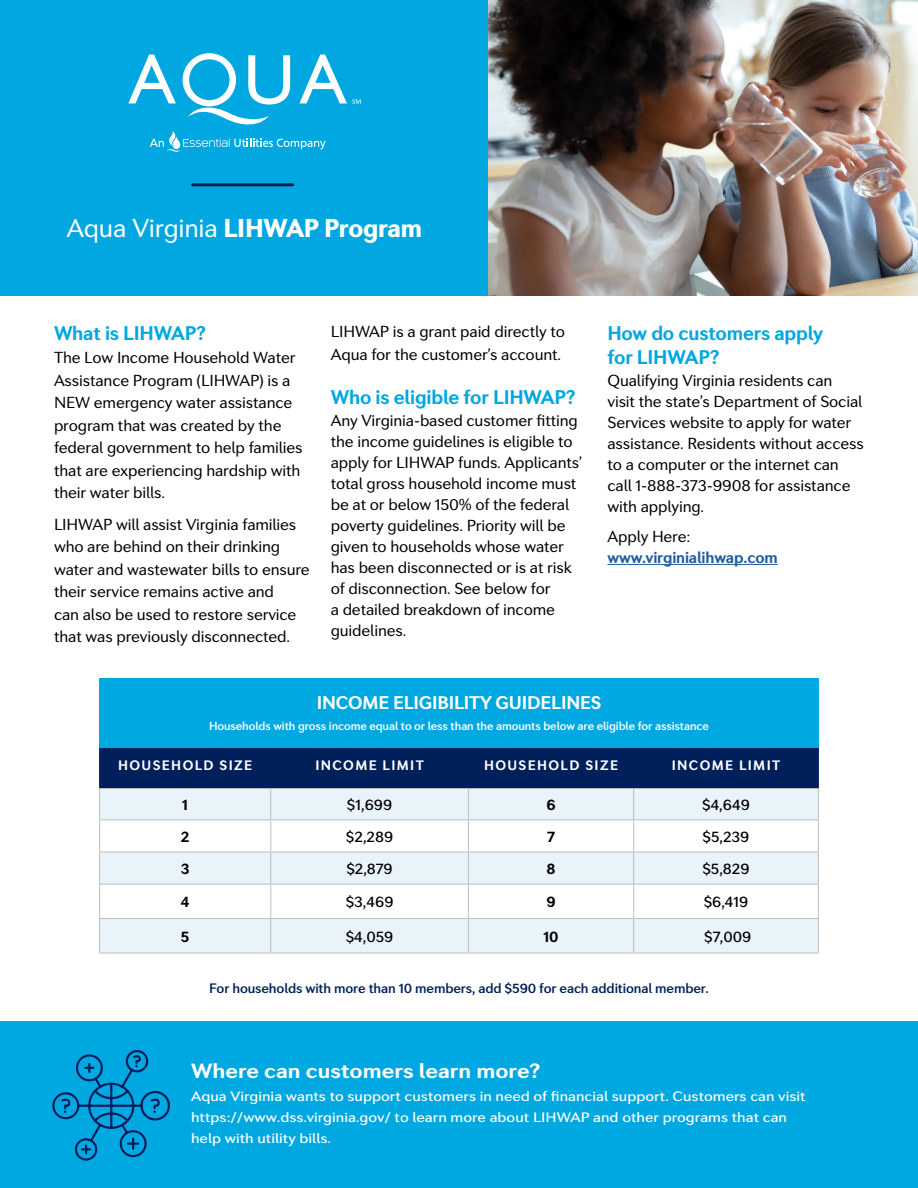
<style>
.page{position:relative;width:918px;height:1188px;background:#fff}
.page>*{position:absolute;margin:0;border:0;box-sizing:border-box;transform-origin:0 0}
.t1{font:800 25.5px "Seconda";letter-spacing:-.01em;color:#fff}
.t2{font:700 20.25px "Seconda";color:#fff;scale:1.11 1}
.t3{font:700 19.5px/24px "Seconda";letter-spacing:-.01em;color:#00a7e1}
.t4{font:700 18.15px "Seconda";letter-spacing:-.01em;color:#fefefe}
.t5{font:15.75px/21px "Seconda";letter-spacing:-.01em;color:#000}
.t6{font:700 15.75px "Seconda";letter-spacing:-.01em;color:#215e9e}
.t7{font:500 15px "Seconda";color:#000}
.t8{font:700 15px "Seconda";color:#000}
.t9{font:500 13.5px/21px "Seconda";color:#fff;scale:1.11 1}
.t10{font:600 13.5px "Seconda";letter-spacing:-.01em;color:#002258}
.t11{font:700 13.5px "Seconda";letter-spacing:.1em;color:#fff}
.t12{font:600 11.55px "Seconda";letter-spacing:-.01em;color:#fefefe}
.s1{font-weight:400}
</style>
<div class="page">
<div style="left:0;top:0;width:918px;height:296px;background:#00a7e1"></div>
<svg style="left:128px;top:53px;width:233px;height:99px"></svg>
<div style="left:0;top:1022px;width:918px;height:166px;background:#00a8e2"></div>
<hr style="left:608px;top:564px;width:170px;height:1px;background:#215e9e">
<img style="left:488px;top:0;width:430px;height:296px">
<hr style="left:193px;top:183px;width:100px;height:3px;background:#00205c">
<svg style="left:52px;top:1050px;width:118px;height:111px"></svg>
<div style="left:100px;top:747px;width:718px;height:40px;background:#00205c"></div>
<svg style="left:100px;top:788px;width:718px;height:165px;fill:#e9f3fa"></svg>
<hr style="left:99px;top:819px;width:172px;height:1px;background:#bcbec0">
<hr style="left:271px;top:819px;width:197px;height:1px;background:#bcbec0">
<hr style="left:468px;top:819px;width:166px;height:1px;background:#bcbec0">
<hr style="left:634px;top:819px;width:185px;height:1px;background:#bcbec0">
<hr style="left:99px;top:852px;width:172px;height:1px;background:#bcbec0">
<hr style="left:271px;top:852px;width:197px;height:1px;background:#bcbec0">
<hr style="left:468px;top:852px;width:166px;height:1px;background:#bcbec0">
<hr style="left:634px;top:852px;width:185px;height:1px;background:#bcbec0">
<hr style="left:99px;top:884px;width:172px;height:1px;background:#bcbec0">
<hr style="left:271px;top:884px;width:197px;height:1px;background:#bcbec0">
<hr style="left:468px;top:884px;width:166px;height:1px;background:#bcbec0">
<hr style="left:634px;top:884px;width:185px;height:1px;background:#bcbec0">
<hr style="left:99px;top:918px;width:172px;height:1px;background:#bcbec0">
<hr style="left:271px;top:918px;width:197px;height:1px;background:#bcbec0">
<hr style="left:468px;top:918px;width:166px;height:1px;background:#bcbec0">
<hr style="left:634px;top:918px;width:185px;height:1px;background:#bcbec0">
<hr style="left:99px;top:953px;width:172px;height:1px;background:#bcbec0">
<hr style="left:271px;top:953px;width:197px;height:1px;background:#bcbec0">
<hr style="left:468px;top:953px;width:166px;height:1px;background:#bcbec0">
<hr style="left:634px;top:953px;width:185px;height:1px;background:#bcbec0">
<hr style="left:99px;top:742px;width:1px;height:45px;background:#00205c">
<hr style="left:270px;top:742px;width:1px;height:45px;background:#00205c">
<hr style="left:468px;top:742px;width:1px;height:45px;background:#00205c">
<hr style="left:633px;top:742px;width:1px;height:45px;background:#00205c">
<hr style="left:818px;top:742px;width:1px;height:45px;background:#00205c">
<hr style="left:99px;top:787px;width:172px;height:1px;background:#000">
<hr style="left:271px;top:787px;width:197px;height:1px;background:#000">
<hr style="left:468px;top:787px;width:166px;height:1px;background:#000">
<hr style="left:634px;top:787px;width:185px;height:1px;background:#000">
<hr style="left:99px;top:788px;width:1px;height:31px;background:#bcbec0">
<hr style="left:270px;top:788px;width:1px;height:31px;background:#bcbec0">
<hr style="left:468px;top:788px;width:1px;height:31px;background:#bcbec0">
<hr style="left:633px;top:788px;width:1px;height:31px;background:#bcbec0">
<hr style="left:818px;top:788px;width:1px;height:31px;background:#bcbec0">
<hr style="left:99px;top:820px;width:1px;height:32px;background:#bcbec0">
<hr style="left:270px;top:820px;width:1px;height:32px;background:#bcbec0">
<hr style="left:468px;top:820px;width:1px;height:32px;background:#bcbec0">
<hr style="left:633px;top:820px;width:1px;height:32px;background:#bcbec0">
<hr style="left:818px;top:820px;width:1px;height:32px;background:#bcbec0">
<hr style="left:99px;top:852px;width:1px;height:32px;background:#bcbec0">
<hr style="left:270px;top:852px;width:1px;height:32px;background:#bcbec0">
<hr style="left:468px;top:852px;width:1px;height:32px;background:#bcbec0">
<hr style="left:633px;top:852px;width:1px;height:32px;background:#bcbec0">
<hr style="left:818px;top:852px;width:1px;height:32px;background:#bcbec0">
<hr style="left:99px;top:885px;width:1px;height:33px;background:#bcbec0">
<hr style="left:270px;top:885px;width:1px;height:33px;background:#bcbec0">
<hr style="left:468px;top:885px;width:1px;height:33px;background:#bcbec0">
<hr style="left:633px;top:885px;width:1px;height:33px;background:#bcbec0">
<hr style="left:818px;top:885px;width:1px;height:33px;background:#bcbec0">
<hr style="left:99px;top:919px;width:1px;height:34px;background:#bcbec0">
<hr style="left:270px;top:919px;width:1px;height:34px;background:#bcbec0">
<hr style="left:468px;top:919px;width:1px;height:34px;background:#bcbec0">
<hr style="left:633px;top:919px;width:1px;height:34px;background:#bcbec0">
<hr style="left:818px;top:919px;width:1px;height:34px;background:#bcbec0">
<div style="left:99px;top:678px;width:720px;height:69px;background:#00a8e2"></div>
<h1 class="t1" style="left:67px;top:213px;width:357px"><span class="s1">Aqua Virginia</span> LIHWAP Program</h1>
<p class="t3" style="left:54px;top:321px;width:153px">What is LIHWAP?</p>
<p class="t5" style="left:54px;top:347px;width:250px;line-height:22.5px">The Low Income Household Water<br>Assistance Program (LIHWAP) is a<br>NEW emergency water assistance program that was created by the federal government to help families that are experiencing hardship with their water bills.</p>
<p class="t5" style="left:54px;top:513px;width:257px;line-height:22.5px">LIHWAP will assist Virginia families who are behind on their drinking water and wastewater bills to ensure their service remains active and<br>can also be used to restore service that was previously disconnected.</p>
<p class="t5" style="left:331px;top:320px;width:236px;line-height:22.5px">LIHWAP is a grant paid directly to<br>Aqua for the customer’s account.</p>
<p class="t3" style="left:331px;top:386px;width:246px">Who is eligible for LIHWAP?</p>
<p class="t5" style="left:331px;top:410px;width:253px">Any Virginia-based customer fitting the income guidelines is eligible to apply for LIHWAP funds. Applicants’ total gross household income must be at or below 150% of the federal poverty guidelines. Priority will be given to households whose water has been disconnected or is at risk of disconnection. See below for<br>a detailed breakdown of income guidelines.</p>
<p class="t3" style="left:608px;top:321px;width:217px">How do customers apply for LIHWAP?</p>
<p class="t5" style="left:608px;top:370px;width:258px">Qualifying Virginia residents can visit the state’s Department of Social Services website to apply for water assistance. Residents without access to a computer or the internet can call 1-888-373-9908 for assistance with applying.</p>
<p class="t5" style="left:608px;top:526px;width:84px">Apply Here:</p>
<p class="t6" style="left:608px;top:547px;width:172px">www.virginialihwap.com</p>
<p class="t4" style="left:317px;top:692px;width:286px">INCOME ELIGIBILITY GUIDELINES</p>
<p class="t12" style="left:209px;top:719px;width:501px">Households with gross income equal to or less than the amounts below are eligible for assistance</p>
<p class="t11" style="left:118px;top:757px;width:136px">HOUSEHOLD SIZE</p>
<p class="t11" style="left:315px;top:757px;width:110px">INCOME LIMIT</p>
<p class="t11" style="left:484px;top:757px;width:136px">HOUSEHOLD SIZE</p>
<p class="t11" style="left:672px;top:757px;width:110px">INCOME LIMIT</p>
<p class="t8" style="left:182px;top:795px;width:7px">1</p>
<p class="t7" style="left:347px;top:795px;width:47px">$1,699</p>
<p class="t8" style="left:546px;top:795px;width:11px">6</p>
<p class="t7" style="left:702px;top:795px;width:49px">$4,649</p>
<p class="t8" style="left:181px;top:827px;width:10px">2</p>
<p class="t7" style="left:346px;top:827px;width:49px">$2,289</p>
<p class="t8" style="left:547px;top:827px;width:9px">7</p>
<p class="t7" style="left:703px;top:827px;width:48px">$5,239</p>
<p class="t8" style="left:181px;top:859px;width:10px">3</p>
<p class="t7" style="left:346px;top:859px;width:48px">$2,879</p>
<p class="t8" style="left:547px;top:859px;width:11px">8</p>
<p class="t7" style="left:702px;top:859px;width:49px">$5,829</p>
<p class="t8" style="left:181px;top:893px;width:10px">4</p>
<p class="t7" style="left:346px;top:893px;width:49px">$3,469</p>
<p class="t8" style="left:546px;top:893px;width:11px">9</p>
<p class="t7" style="left:704px;top:893px;width:46px">$6,419</p>
<p class="t8" style="left:181px;top:927px;width:10px">5</p>
<p class="t7" style="left:346px;top:927px;width:49px">$4,059</p>
<p class="t8" style="left:543px;top:927px;width:17px">10</p>
<p class="t7" style="left:704px;top:927px;width:49px">$7,009</p>
<p class="t10" style="left:209px;top:980px;width:501px">For households with more than 10 members, add $590 for each additional member.</p>
<p class="t2" style="left:191px;top:1059px;width:316px">Where can customers learn more?</p>
<p class="t9" style="left:191px;top:1086px;width:555px">Aqua Virginia wants to support customers in need of financial support. Customers can visit https://www.dss.virginia.gov/ to learn more about LIHWAP and other programs that can help with utility bills.</p>
</div>
